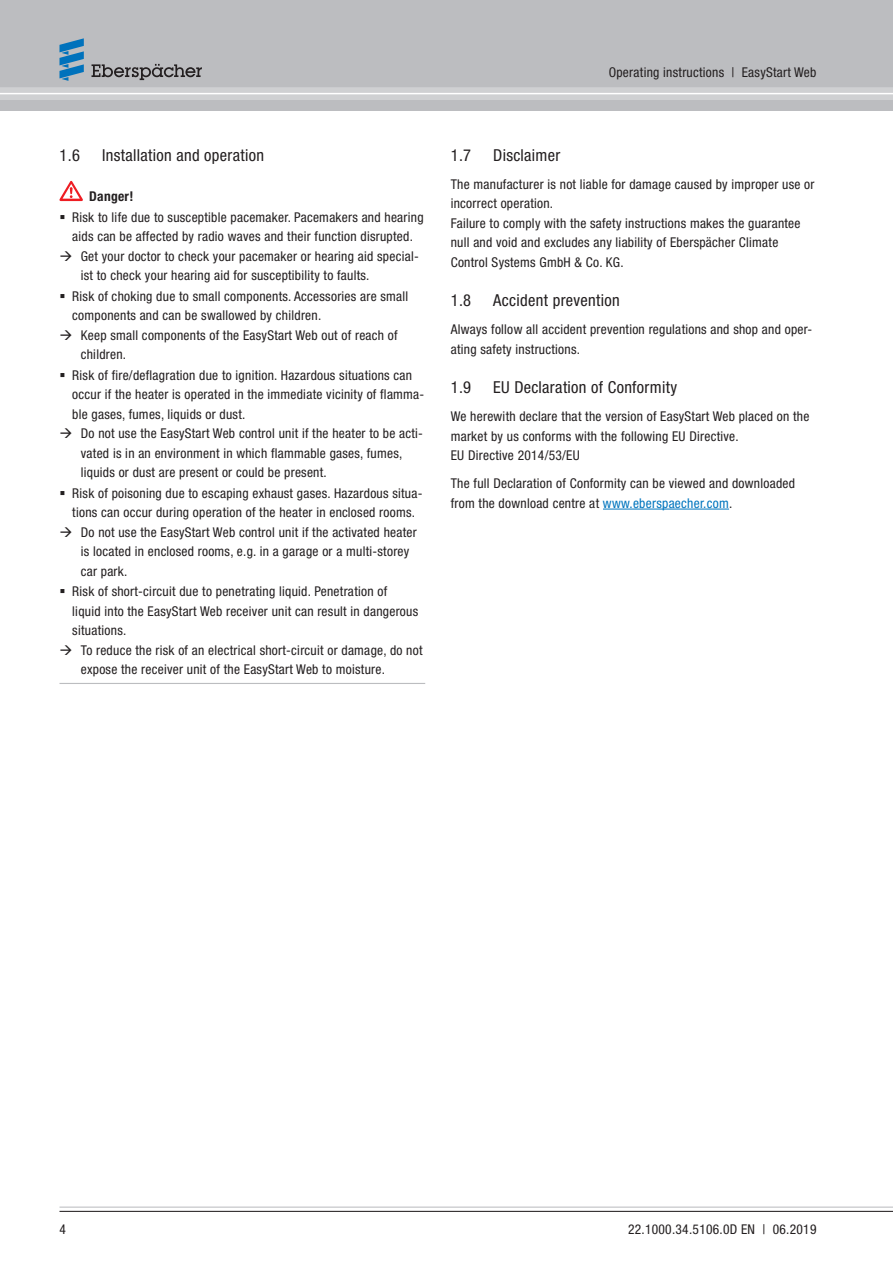
<style>
.page{position:relative;width:893px;height:1263px;background:#fff}
.page>*{position:absolute;margin:0;border:0;box-sizing:border-box;transform-origin:0 0}
.t1{font:condensed 16.5px "Helvetica Neue LTW1 G";letter-spacing:.02em;color:#231f20}
.t2{font:condensed 13.5px/19.5px "Helvetica Neue LTW1 G";letter-spacing:.02em;color:#231f20}
.t3{font:700 condensed 13.5px "Helvetica Neue LTW1 G";letter-spacing:.02em;color:#231f20}
.s1{color:#0075be}
</style>
<div class="page">
<hr style="left:59px;top:683px;width:366px;height:1px;background:#bcbdc0">
<svg style="left:59px;top:181px;width:24px;height:20px"></svg>
<hr style="left:603px;top:509px;width:126px;height:1px;background:#0075be">
<hr style="left:59px;top:1207px;width:834px;height:1px;background:#bcbdc0">
<hr style="left:59px;top:1211px;width:834px;height:1px;background:#231f20">
<div style="left:0;top:0;width:893px;height:111px;background:#bcbdc0"></div>
<div style="left:0;top:87px;width:893px;height:13px;background:#cfd0d2"></div>
<hr style="left:0;top:93px;width:893px;height:1px;background:#fff">
<svg style="left:91px;top:64px;width:111px;height:16px"></svg>
<svg style="left:59px;top:38px;width:25px;height:43px"></svg>
<p class="t2" style="left:609px;top:63px;width:209px">Operating instructions | EasyStart Web</p>
<p class="t1" style="left:59px;top:149px;width:22px">1.6</p>
<p class="t1" style="left:102px;top:149px;width:164px">Installation and operation</p>
<p class="t3" style="left:89px;top:191px;width:46px">Danger!</p>
<p class="t2" style="left:72px;top:208px;width:353px">Risk to life due to susceptible pacemaker. Pacemakers and hearing</p>
<p class="t2" style="left:72px;top:228px;width:342px">aids can be affected by radio waves and their function disrupted.</p>
<p class="t2" style="left:81px;top:247px;width:339px">Get your doctor to check your pacemaker or hearing aid special-</p>
<p class="t2" style="left:81px;top:267px;width:290px">ist to check your hearing aid for susceptibility to faults.</p>
<p class="t2" style="left:72px;top:287px;width:338px">Risk of choking due to small components. Accessories are small</p>
<p class="t2" style="left:72px;top:307px;width:250px">components and can be swallowed by children.</p>
<p class="t2" style="left:81px;top:326px;width:318px">Keep small components of the EasyStart Web out of reach of</p>
<p class="t2" style="left:81px;top:346px;width:47px">children.</p>
<p class="t2" style="left:72px;top:366px;width:341px">Risk of fire/deflagration due to ignition. Hazardous situations can</p>
<p class="t2" style="left:72px;top:386px;width:353px">occur if the heater is operated in the immediate vicinity of flamma-</p>
<p class="t2" style="left:72px;top:405px;width:175px">ble gases, fumes, liquids or dust.</p>
<p class="t2" style="left:81px;top:425px;width:344px">Do not use the EasyStart Web control unit if the heater to be acti-</p>
<p class="t2" style="left:81px;top:444px;width:323px">vated is in an environment in which flammable gases, fumes,</p>
<p class="t2" style="left:81px;top:464px;width:248px">liquids or dust are present or could be present.</p>
<p class="t2" style="left:72px;top:484px;width:352px">Risk of poisoning due to escaping exhaust gases. Hazardous situa-</p>
<p class="t2" style="left:72px;top:504px;width:344px">tions can occur during operation of the heater in enclosed rooms.</p>
<p class="t2" style="left:81px;top:523px;width:338px">Do not use the EasyStart Web control unit if the activated heater</p>
<p class="t2" style="left:81px;top:543px;width:330px">is located in enclosed rooms, e.g. in a garage or a multi-storey</p>
<p class="t2" style="left:81px;top:562px;width:48px">car park.</p>
<p class="t2" style="left:72px;top:583px;width:316px">Risk of short-circuit due to penetrating liquid. Penetration of</p>
<p class="t2" style="left:72px;top:602px;width:347px">liquid into the EasyStart Web receiver unit can result in dangerous</p>
<p class="t2" style="left:72px;top:622px;width:56px">situations.</p>
<p class="t2" style="left:81px;top:641px;width:343px">To reduce the risk of an electrical short-circuit or damage, do not</p>
<p class="t2" style="left:81px;top:661px;width:306px">expose the receiver unit of the EasyStart Web to moisture.</p>
<p class="t1" style="left:451px;top:149px;width:22px">1.7</p>
<p class="t1" style="left:493px;top:149px;width:69px">Disclaimer</p>
<p class="t2" style="left:451px;top:175px;width:365px">The manufacturer is not liable for damage caused by improper use or incorrect operation.<br>Failure to comply with the safety instructions makes the guarantee null and void and excludes any liability of Eberspächer Climate Control Systems GmbH &amp; Co. KG.</p>
<p class="t1" style="left:451px;top:294px;width:22px">1.8</p>
<p class="t1" style="left:493px;top:294px;width:128px">Accident prevention</p>
<p class="t2" style="left:451px;top:321px;width:363px">Always follow all accident prevention regulations and shop and oper&shy;ating safety instructions.</p>
<p class="t1" style="left:451px;top:381px;width:22px">1.9</p>
<p class="t1" style="left:493px;top:381px;width:185px">EU Declaration of Conformity</p>
<p class="t2" style="left:451px;top:408px;width:360px">We herewith declare that the version of EasyStart Web placed on the market by us conforms with the following EU Directive.<br>EU Directive 2014/53/EU</p>
<p class="t2" style="left:451px;top:475px;width:346px">The full Declaration of Conformity can be viewed and downloaded from the download centre at <span class="s1">www.eberspaecher.com</span>.</p>
<p class="t2" style="left:59px;top:1221px;width:8px">4</p>
<p class="t2" style="left:628px;top:1221px;width:190px">22.1000.34.5106.0D EN | 06.2019</p>
</div>
